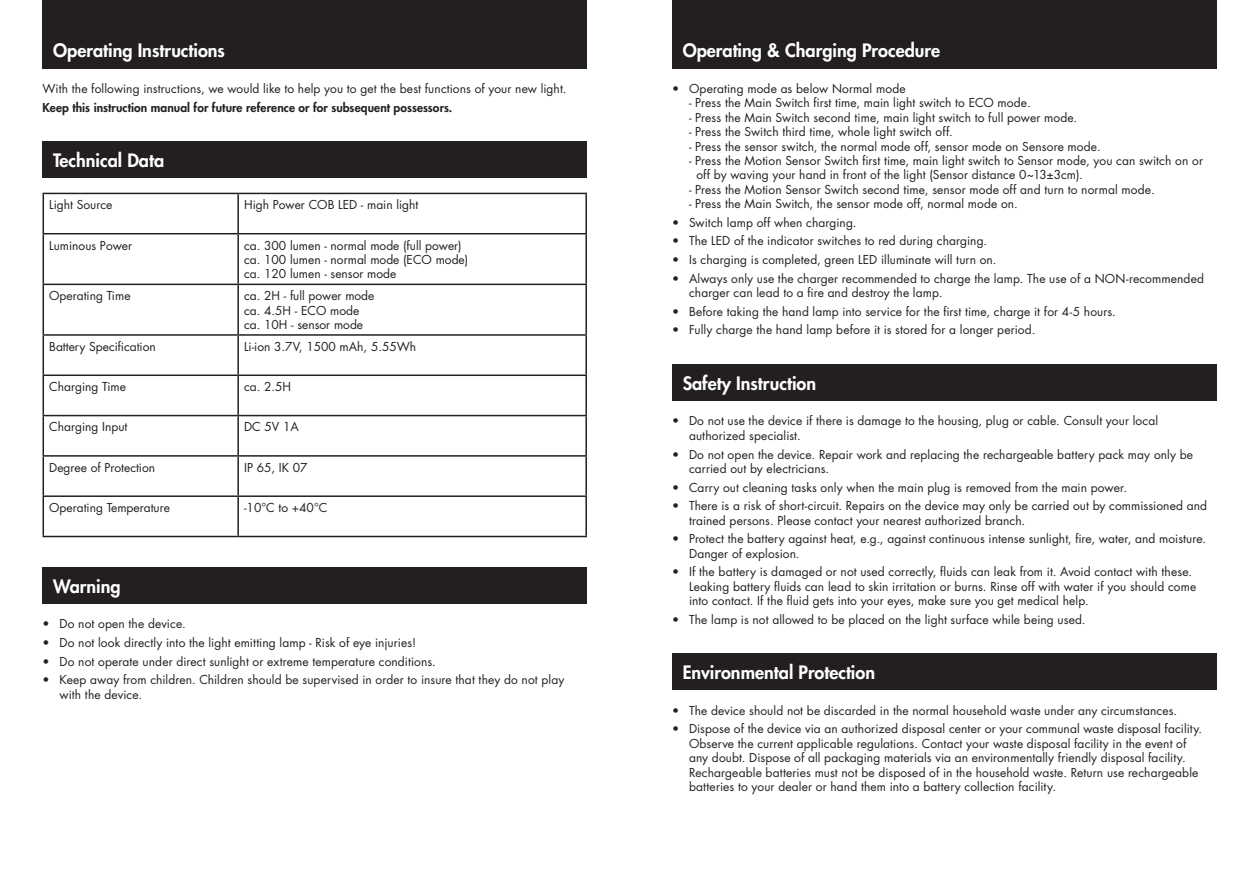
<style>
.page{position:relative;width:1259px;height:893px;background:#fff}
.page>*{position:absolute;margin:0;border:0;box-sizing:border-box;transform-origin:0 0}
.t1{font:800 18px "Futura Std";color:#fff}
.t2{font:12px/14.4px "Futura Std";letter-spacing:.01em;color:#231f20}
.t3{font:800 12px "Futura Std";letter-spacing:.01em;color:#231f20}
</style>
<div class="page">
<div style="left:43px;top:0;width:544px;height:68px;background:#231f20"></div>
<div style="left:672px;top:0;width:544px;height:68px;background:#231f20"></div>
<hr style="left:43px;top:193px;width:195px;height:1px;background:#231f20">
<hr style="left:43px;top:194px;width:1px;height:39px;background:#231f20">
<hr style="left:238px;top:193px;width:349px;height:1px;background:#231f20">
<hr style="left:237px;top:194px;width:2px;height:39px;background:#231f20">
<hr style="left:585px;top:194px;width:2px;height:39px;background:#231f20">
<hr style="left:43px;top:233px;width:195px;height:1px;background:#231f20">
<hr style="left:43px;top:234px;width:1px;height:50px;background:#231f20">
<hr style="left:238px;top:233px;width:349px;height:1px;background:#231f20">
<hr style="left:237px;top:234px;width:2px;height:50px;background:#231f20">
<hr style="left:585px;top:234px;width:2px;height:50px;background:#231f20">
<hr style="left:43px;top:284px;width:195px;height:1px;background:#231f20">
<hr style="left:43px;top:285px;width:1px;height:49px;background:#231f20">
<hr style="left:238px;top:284px;width:349px;height:1px;background:#231f20">
<hr style="left:237px;top:285px;width:2px;height:49px;background:#231f20">
<hr style="left:585px;top:285px;width:2px;height:49px;background:#231f20">
<hr style="left:43px;top:334px;width:195px;height:2px;background:#231f20">
<hr style="left:43px;top:336px;width:1px;height:38px;background:#231f20">
<hr style="left:238px;top:334px;width:349px;height:2px;background:#231f20">
<hr style="left:237px;top:336px;width:2px;height:38px;background:#231f20">
<hr style="left:585px;top:336px;width:2px;height:38px;background:#231f20">
<hr style="left:43px;top:374px;width:195px;height:2px;background:#231f20">
<hr style="left:43px;top:376px;width:1px;height:39px;background:#231f20">
<hr style="left:238px;top:374px;width:349px;height:2px;background:#231f20">
<hr style="left:237px;top:376px;width:2px;height:39px;background:#231f20">
<hr style="left:585px;top:376px;width:2px;height:39px;background:#231f20">
<hr style="left:43px;top:415px;width:195px;height:1px;background:#231f20">
<hr style="left:43px;top:416px;width:1px;height:39px;background:#231f20">
<hr style="left:238px;top:415px;width:349px;height:1px;background:#231f20">
<hr style="left:237px;top:416px;width:2px;height:39px;background:#231f20">
<hr style="left:585px;top:416px;width:2px;height:39px;background:#231f20">
<hr style="left:43px;top:455px;width:195px;height:2px;background:#231f20">
<hr style="left:43px;top:457px;width:1px;height:38px;background:#231f20">
<hr style="left:238px;top:455px;width:349px;height:2px;background:#231f20">
<hr style="left:237px;top:457px;width:2px;height:38px;background:#231f20">
<hr style="left:585px;top:457px;width:2px;height:38px;background:#231f20">
<hr style="left:43px;top:495px;width:195px;height:2px;background:#231f20">
<hr style="left:43px;top:497px;width:1px;height:39px;background:#231f20">
<hr style="left:238px;top:495px;width:349px;height:2px;background:#231f20">
<hr style="left:237px;top:497px;width:2px;height:39px;background:#231f20">
<hr style="left:585px;top:497px;width:2px;height:39px;background:#231f20">
<hr style="left:43px;top:536px;width:195px;height:1px;background:#231f20">
<hr style="left:238px;top:536px;width:349px;height:1px;background:#231f20">
<div style="left:43px;top:142px;width:544px;height:36px;background:#231f20"></div>
<div style="left:672px;top:364px;width:544px;height:37px;background:#231f20"></div>
<div style="left:672px;top:654px;width:544px;height:36px;background:#231f20"></div>
<div style="left:43px;top:567px;width:544px;height:36px;background:#231f20"></div>
<p class="t1" style="left:53px;top:39px;width:173px">Operating Instructions</p>
<p class="t1" style="left:682px;top:39px;width:259px">Operating &amp; Charging Procedure</p>
<p class="t2" style="left:43px;top:81px;width:525px">With the following instructions, we would like to help you to get the best functions of your new light.</p>
<p class="t3" style="left:43px;top:100px;width:411px">Keep this instruction manual for future reference or for subsequent possessors.</p>
<p class="t2" style="left:672px;top:81px;width:235px">• Operating mode as below Normal mode</p>
<p class="t2" style="left:689px;top:96px;width:343px">- Press the Main Switch first time, main light switch to ECO mode.</p>
<p class="t2" style="left:689px;top:110px;width:390px">- Press the Main Switch second time, main light switch to full power mode.</p>
<p class="t2" style="left:689px;top:125px;width:265px">- Press the Switch third time, whole light switch off.</p>
<p class="t2" style="left:689px;top:139px;width:413px">- Press the sensor switch, the normal mode off, sensor mode on Sensore mode.</p>
<p class="t2" style="left:696px;top:153px;width:508px;text-indent:-7px">- Press the Motion Sensor Switch first time, main light switch to Sensor mode, you can switch on or off by waving your hand in front of the light (Sensor distance 0~13±3cm).</p>
<p class="t2" style="left:689px;top:182px;width:467px">- Press the Motion Sensor Switch second time, sensor mode off and turn to normal mode.</p>
<p class="t2" style="left:689px;top:197px;width:330px">- Press the Main Switch, the sensor mode off, normal mode on.</p>
<p class="t2" style="left:672px;top:215px;width:186px">• Switch lamp off when charging.</p>
<p class="t2" style="left:672px;top:234px;width:317px">• The LED of the indicator switches to red during charging.</p>
<p class="t2" style="left:672px;top:253px;width:326px">• Is charging is completed, green LED illuminate will turn on.</p>
<p class="t2" style="left:689px;top:271px;width:516px;text-indent:-17px">• Always only use the charger recommended to charge the lamp. The use of a NON-recommended charger can lead to a fire and destroy the lamp.</p>
<p class="t2" style="left:672px;top:304px;width:445px">• Before taking the hand lamp into service for the first time, charge it for 4-5 hours.</p>
<p class="t2" style="left:672px;top:323px;width:365px">• Fully charge the hand lamp before it is stored for a longer period.</p>
<p class="t1" style="left:53px;top:149px;width:113px">Technical Data</p>
<p class="t2" style="left:49px;top:198px;width:65px">Light Source</p>
<p class="t2" style="left:244px;top:198px;width:176px">High Power COB LED - main light</p>
<p class="t2" style="left:49px;top:238px;width:84px">Luminous Power</p>
<p class="t2" style="left:244px;top:238px;width:226px">ca. 300 lumen - normal mode (full power) ca. 100 lumen - normal mode (ECO mode)</p>
<p class="t2" style="left:244px;top:267px;width:154px">ca. 120 lumen - sensor mode</p>
<p class="t2" style="left:49px;top:289px;width:83px">Operating Time</p>
<p class="t2" style="left:244px;top:289px;width:132px">ca. 2H - full power mode</p>
<p class="t2" style="left:244px;top:303px;width:117px">ca. 4.5H - ECO mode</p>
<p class="t2" style="left:244px;top:317px;width:120px">ca. 10H - sensor mode</p>
<p class="t2" style="left:49px;top:339px;width:108px">Battery Specification</p>
<p class="t2" style="left:244px;top:339px;width:174px">Li-ion 3.7V, 1500 mAh, 5.55Wh</p>
<p class="t2" style="left:49px;top:380px;width:78px">Charging Time</p>
<p class="t2" style="left:244px;top:380px;width:49px">ca. 2.5H</p>
<p class="t2" style="left:49px;top:420px;width:80px">Charging Input</p>
<p class="t2" style="left:244px;top:420px;width:56px">DC 5V 1A</p>
<p class="t2" style="left:49px;top:460px;width:107px">Degree of Protection</p>
<p class="t2" style="left:244px;top:460px;width:65px">IP 65, IK 07</p>
<p class="t2" style="left:49px;top:501px;width:122px">Operating Temperature</p>
<p class="t2" style="left:244px;top:501px;width:85px">-10°C to +40°C</p>
<p class="t1" style="left:682px;top:372px;width:135px">Safety Instruction</p>
<p class="t2" style="left:689px;top:414px;width:470px;text-indent:-17px">• Do not use the device if there is damage to the housing, plug or cable. Consult your local authorized specialist.</p>
<p class="t2" style="left:689px;top:447px;width:506px;text-indent:-17px">• Do not open the device. Repair work and replacing the rechargeable battery pack may only be carried out by electricians.</p>
<p class="t2" style="left:672px;top:480px;width:456px">• Carry out cleaning tasks only when the main plug is removed from the main power.</p>
<p class="t2" style="left:689px;top:499px;width:519px;text-indent:-17px">• There is a risk of short-circuit. Repairs on the device may only be carried out by commissioned and trained persons. Please contact your nearest authorized branch.</p>
<p class="t2" style="left:689px;top:532px;width:519px;text-indent:-17px">• Protect the battery against heat, e.g., against continuous intense sunlight, fire, water, and moisture.<br>Danger of explosion.</p>
<p class="t2" style="left:689px;top:565px;width:509px;text-indent:-17px">• If the battery is damaged or not used correctly, fluids can leak from it. Avoid contact with these.<br>Leaking battery fluids can lead to skin irritation or burns. Rinse off with water if you should come into contact. If the fluid gets into your eyes, make sure you get medical help.</p>
<p class="t2" style="left:672px;top:612px;width:415px">• The lamp is not allowed to be placed on the light surface while being used.</p>
<p class="t1" style="left:53px;top:575px;width:69px">Warning</p>
<p class="t2" style="left:43px;top:617px;width:145px">• Do not open the device.</p>
<p class="t2" style="left:43px;top:635px;width:375px">• Do not look directly into the light emitting lamp - Risk of eye injuries!</p>
<p class="t2" style="left:43px;top:654px;width:395px">• Do not operate under direct sunlight or extreme temperature conditions.</p>
<p class="t2" style="left:60px;top:673px;width:506px;text-indent:-17px">• Keep away from children. Children should be supervised in order to insure that they do not play with the device.</p>
<p class="t1" style="left:682px;top:661px;width:194px">Environmental Protection</p>
<p class="t2" style="left:672px;top:703px;width:507px">• The device should not be discarded in the normal household waste under any circumstances.</p>
<p class="t2" style="left:689px;top:722px;width:515px;text-indent:-17px">• Dispose of the device via an authorized disposal center or your communal waste disposal facility.<br>Observe the current applicable regulations. Contact your waste disposal facility in the event of any doubt. Dispose of all packaging materials via an environmentally friendly disposal facility.<br>Rechargeable batteries must not be disposed of in the household waste. Return use rechargeable batteries to your dealer or hand them into a battery collection facility.</p>
</div>
